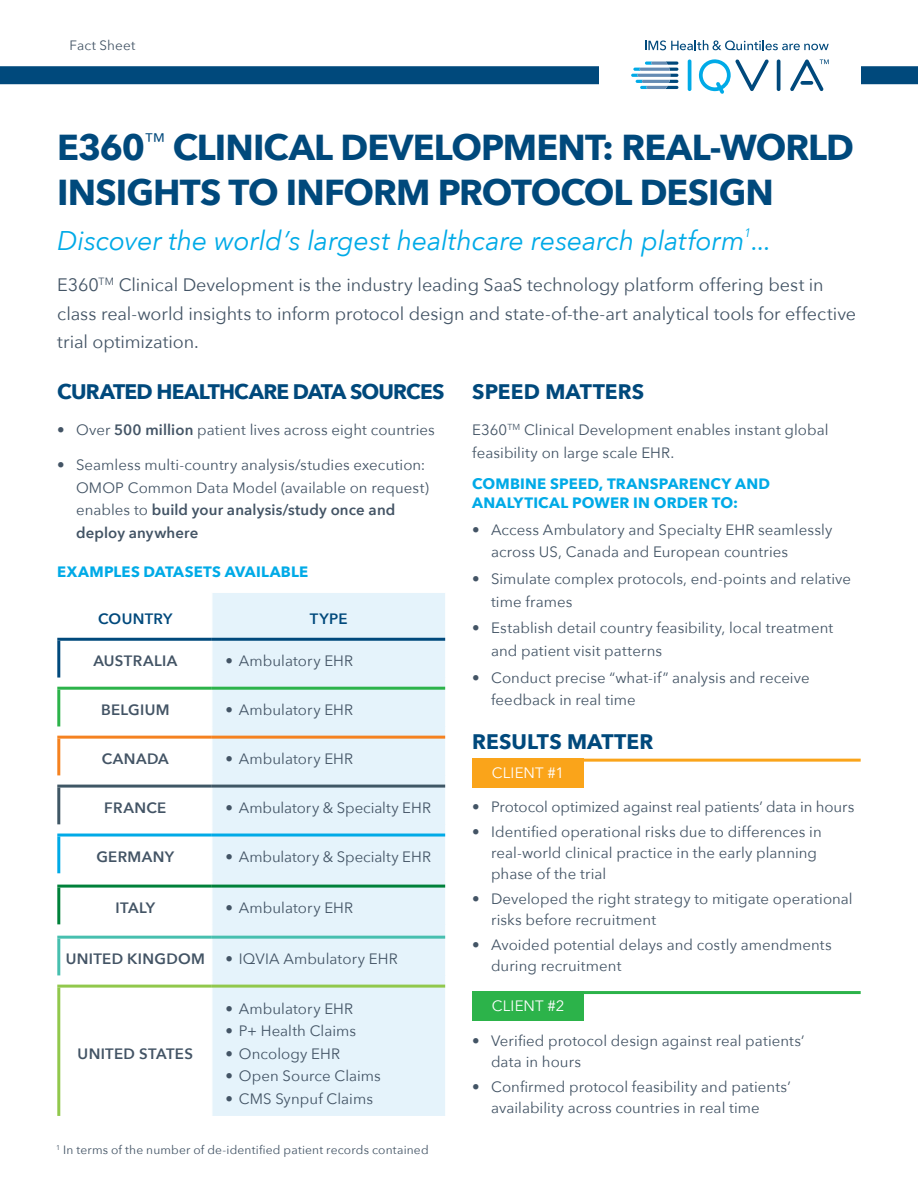
<style>
.page{position:relative;width:918px;height:1188px;background:#fff}
.page>*{position:absolute;margin:0;border:0;box-sizing:border-box;transform-origin:0 0}
.t1{font:700 36px/45px "Avenir Next";letter-spacing:-.025em;color:#00497c}
.t2{font:italic 27px "Avenir Next";letter-spacing:-.005em;color:#00aae7}
.t3{font:700 21px "Avenir Next";letter-spacing:-.03em;color:#00497c}
.t4{font:700 21px "Avenir Next";letter-spacing:.005em;color:#00497c}
.t5{font:700 21px "Avenir Next";letter-spacing:.01em;color:#00497c}
.t6{font:18px/28.5px "Avenir Next";letter-spacing:-.005em;color:#435465}
.t7{font:15px/22.5px "Avenir Next";letter-spacing:.005em;color:#435465}
.t8{font:700 15px/19.5px "Avenir Next";letter-spacing:.015em;color:#00aae7}
.t9{font:600 15px "Avenir Next";letter-spacing:.02em;color:#435465}
.t10{font:15px "Avenir Next";letter-spacing:.01em;color:#fff}
.t11{font:600 15px "Avenir Next";letter-spacing:.02em;color:#00497c}
.t12{font:13.5px "Avenir Next";letter-spacing:.01em;color:#435465}
.t13{font:italic 12.3px "Avenir Next";color:#00aae7}
.t14{font:12px "Avenir Next";letter-spacing:.015em;color:#435465}
.s1{font-weight:600}
</style>
<div class="page">
<div style="left:0;top:66px;width:918px;height:18px;background:#00497c"></div>
<div style="left:599px;top:9px;width:261px;height:114px;background:#fff"></div>
<hr style="left:688px;top:59px;width:3px;height:32px;background:#00aae7;border-radius:2px">
<hr style="left:777px;top:59px;width:3px;height:32px;background:#00497c;border-radius:2px">
<svg style="left:698px;top:59px;width:71px;height:35px"></svg>
<svg style="left:790px;top:59px;width:39px;height:32px"></svg>
<svg style="left:631px;top:62px;width:47px;height:27px"></svg>
<svg style="left:645px;top:40px;width:184px;height:10px"></svg>
<div style="left:212px;top:593px;width:233px;height:523px;background:#e5f3fb"></div>
<hr style="left:57px;top:736px;width:155px;height:3px;background:#f58220">
<hr style="left:57px;top:739px;width:3px;height:36px;background:#f58220">
<hr style="left:212px;top:736px;width:233px;height:3px;background:#f58220">
<hr style="left:57px;top:641px;width:3px;height:37px;background:#00497c">
<hr style="left:57px;top:638px;width:155px;height:3px;background:#00497c">
<hr style="left:212px;top:638px;width:233px;height:3px;background:#00497c">
<hr style="left:57px;top:690px;width:3px;height:36px;background:#2cb34a">
<hr style="left:57px;top:687px;width:155px;height:3px;background:#2cb34a">
<hr style="left:212px;top:687px;width:233px;height:3px;background:#2cb34a">
<hr style="left:57px;top:834px;width:155px;height:3px;background:#00aae7">
<hr style="left:57px;top:837px;width:3px;height:36px;background:#00aae7">
<hr style="left:212px;top:834px;width:233px;height:3px;background:#00aae7">
<hr style="left:57px;top:885px;width:155px;height:3px;background:#00813a">
<hr style="left:57px;top:888px;width:3px;height:36px;background:#00813a">
<hr style="left:212px;top:885px;width:233px;height:3px;background:#00813a">
<hr style="left:57px;top:936px;width:155px;height:3px;background:#47bfaf">
<hr style="left:57px;top:939px;width:3px;height:36px;background:#47bfaf">
<hr style="left:212px;top:936px;width:233px;height:3px;background:#47bfaf">
<hr style="left:57px;top:985px;width:155px;height:3px;background:#91c84c">
<hr style="left:57px;top:988px;width:3px;height:128px;background:#91c84c">
<hr style="left:212px;top:985px;width:233px;height:3px;background:#91c84c">
<hr style="left:57px;top:785px;width:155px;height:3px;background:#3f5765">
<hr style="left:57px;top:788px;width:3px;height:36px;background:#3f5765">
<hr style="left:212px;top:785px;width:233px;height:3px;background:#3f5765">
<div style="left:472px;top:759px;width:112px;height:29px;background:#faa41a"></div>
<hr style="left:563px;top:759px;width:298px;height:3px;background:#faa41a">
<div style="left:472px;top:991px;width:112px;height:30px;background:#2cb34a"></div>
<hr style="left:563px;top:991px;width:298px;height:3px;background:#2cb34a">
<p class="t12" style="left:70px;top:34px;width:67px">Fact Sheet</p>
<h1 class="t1" style="left:57px;top:124px;width:798px">E360<sup>™</sup> CLINICAL DEVELOPMENT: REAL-WORLD<br>INSIGHTS TO INFORM PROTOCOL DESIGN</h1>
<h2 class="t2" style="left:57px;top:218px;width:716px">Discover the world’s largest healthcare research platform ...</h2>
<p class="t13" style="left:744px;top:222px;width:9px">1</p>
<p class="t6" style="left:57px;top:270px;width:800px">E360<sup>TM</sup> Clinical Development is the industry leading SaaS technology platform offering best in class real-world insights to inform protocol design and state-of-the-art analytical tools for effective trial optimization.</p>
<h3 class="t3" style="left:57px;top:374px;width:389px">CURATED HEALTHCARE DATA SOURCES</h3>
<p class="t7" style="left:57px;top:418px;width:379px">• Over <span class="s1">500 million</span> patient lives across eight countries</p>
<p class="t7" style="left:76px;top:453px;width:354px;text-indent:-19px">• Seamless multi-country analysis/studies execution:<br>OMOP Common Data Model (available on request) enables to <span class="s1">build your analysis/study once and deploy anywhere</span></p>
<p class="t8" style="left:57px;top:562px;width:252px">EXAMPLES DATASETS AVAILABLE</p>
<p class="t11" style="left:98px;top:606px;width:76px">COUNTRY</p>
<p class="t11" style="left:310px;top:606px;width:39px">TYPE</p>
<p class="t9" style="left:93px;top:648px;width:85px">AUSTRALIA</p>
<p class="t7" style="left:225px;top:649px;width:129px">• Ambulatory EHR</p>
<p class="t9" style="left:101px;top:697px;width:70px">BELGIUM</p>
<p class="t7" style="left:225px;top:698px;width:129px">• Ambulatory EHR</p>
<p class="t9" style="left:102px;top:746px;width:69px">CANADA</p>
<p class="t7" style="left:225px;top:747px;width:129px">• Ambulatory EHR</p>
<p class="t9" style="left:104px;top:795px;width:64px">FRANCE</p>
<p class="t7" style="left:225px;top:796px;width:207px">• Ambulatory &amp; Specialty EHR</p>
<p class="t9" style="left:96px;top:844px;width:79px">GERMANY</p>
<p class="t7" style="left:225px;top:845px;width:207px">• Ambulatory &amp; Specialty EHR</p>
<p class="t9" style="left:116px;top:895px;width:41px">ITALY</p>
<p class="t7" style="left:225px;top:896px;width:129px">• Ambulatory EHR</p>
<p class="t9" style="left:66px;top:946px;width:141px">UNITED KINGDOM</p>
<p class="t7" style="left:225px;top:947px;width:174px">• IQVIA Ambulatory EHR</p>
<p class="t9" style="left:78px;top:1040px;width:117px">UNITED STATES</p>
<p class="t7" style="left:225px;top:996px;width:129px">• Ambulatory EHR</p>
<p class="t7" style="left:225px;top:1019px;width:132px">• P+ Health Claims</p>
<p class="t7" style="left:225px;top:1041px;width:116px">• Oncology EHR</p>
<p class="t7" style="left:225px;top:1064px;width:157px">• Open Source Claims</p>
<p class="t7" style="left:225px;top:1086px;width:149px">• CMS Synpuf Claims</p>
<p class="t14" style="left:56px;top:1140px;width:374px"><sup>1</sup> In terms of the number of de-identified patient records contained</p>
<h3 class="t5" style="left:472px;top:374px;width:174px">SPEED MATTERS</h3>
<p class="t7" style="left:472px;top:418px;width:358px">E360<sup>TM</sup> Clinical Development enables instant global feasibility on large scale EHR.</p>
<p class="t8" style="left:472px;top:473px;width:299px">COMBINE SPEED, TRANSPARENCY AND<br>ANALYTICAL POWER IN ORDER TO:</p>
<p class="t7" style="left:491px;top:518px;width:343px;text-indent:-19px">• Access Ambulatory and Specialty EHR seamlessly across US, Canada and European countries</p>
<p class="t7" style="left:491px;top:567px;width:362px;text-indent:-19px">• Simulate complex protocols, end-points and relative time frames</p>
<p class="t7" style="left:491px;top:616px;width:344px;text-indent:-19px">• Establish detail country feasibility, local treatment and patient visit patterns</p>
<p class="t7" style="left:491px;top:666px;width:320px;text-indent:-19px">• Conduct precise “what-if” analysis and receive feedback in real time</p>
<h3 class="t4" style="left:472px;top:723px;width:183px">RESULTS MATTER</h3>
<p class="t10" style="left:492px;top:760px;width:74px">CLIENT #1</p>
<p class="t7" style="left:472px;top:795px;width:384px">• Protocol optimized against real patients’ data in hours</p>
<p class="t7" style="left:491px;top:821px;width:332px;line-height:21px;text-indent:-19px">• Identified operational risks due to differences in real-world clinical practice in the early planning phase of the trial</p>
<p class="t7" style="left:491px;top:888px;width:363px;line-height:21px;text-indent:-19px">• Developed the right strategy to mitigate operational risks before recruitment</p>
<p class="t7" style="left:491px;top:934px;width:342px;line-height:21px;text-indent:-19px">• Avoided potential delays and costly amendments during recruitment</p>
<p class="t10" style="left:492px;top:993px;width:74px">CLIENT #2</p>
<p class="t7" style="left:491px;top:1029px;width:315px;line-height:21px;text-indent:-19px">• Verified protocol design against real patients’ data in hours</p>
<p class="t7" style="left:491px;top:1076px;width:301px;line-height:21px;text-indent:-19px">• Confirmed protocol feasibility and patients’ availability across countries in real time</p>
</div>
